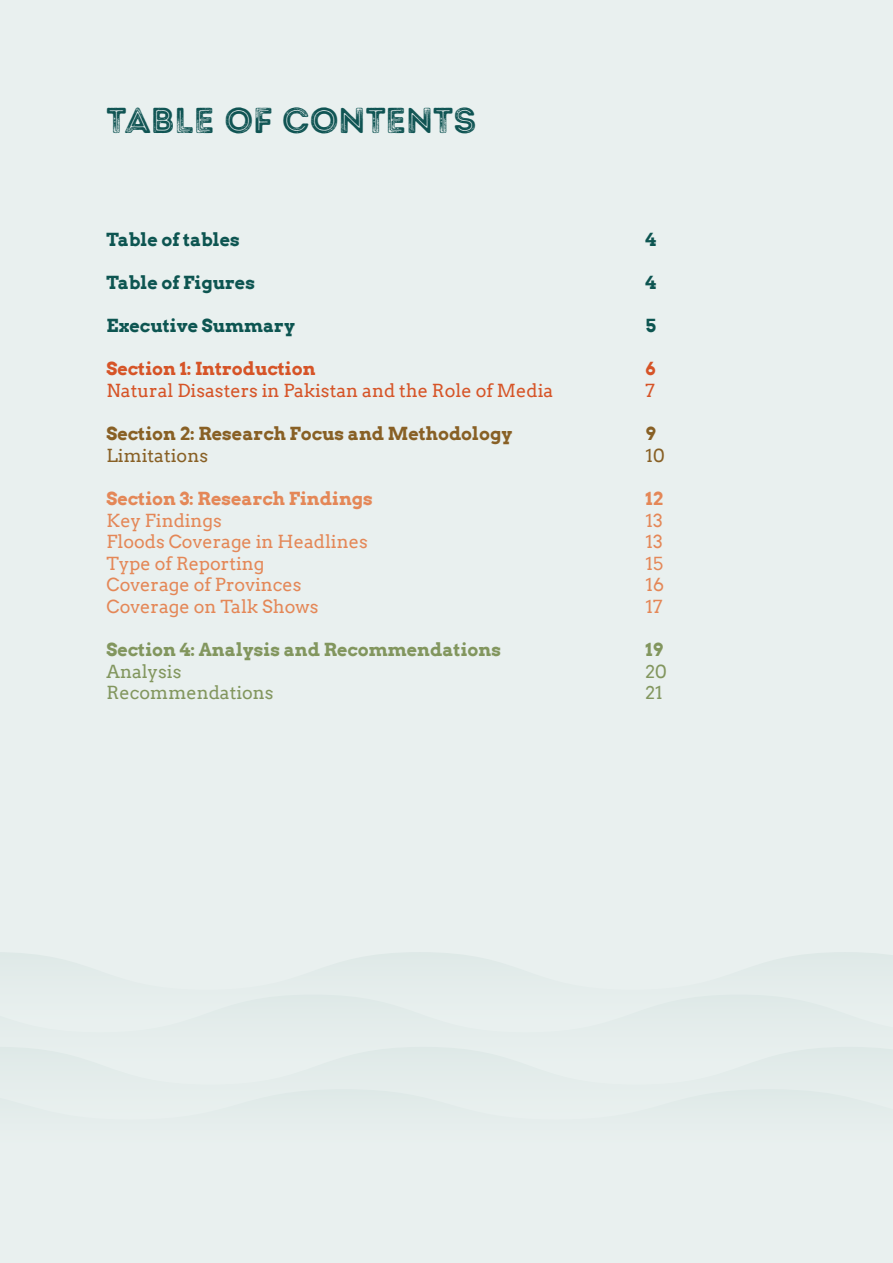
<style>
.page{position:relative;width:893px;height:1263px;background:#e9f0ef}
.page>*{position:absolute;margin:0;border:0;box-sizing:border-box;transform-origin:0 0}
.t1{font:36px "Intro Rust G Base 2 Line";color:#0f5453}
.t2{font:18px/21.6px "Arvo";color:#e48757}
.t3{font:700 18px "Arvo";color:#0d5551}
.t4{font:18px "Arvo";color:#d65427}
.t5{font:700 18px "Arvo";color:#886025}
.t6{font:700 18px "Arvo";color:#82965e}
.t7{font:700 18px "Arvo";color:#e48757}
.t8{font:18px/21.6px "Arvo";color:#82965e}
.t9{font:700 18px "Arvo";color:#d65427}
.t10{font:18px "Arvo";color:#886025}
</style>
<div class="page">
<h1 class="t1" style="left:107px;top:98px;width:371px">TABLE OF CONTENTS</h1>
<p class="t3" style="left:107px;top:228px;width:135px">Table of tables</p>
<p class="t3" style="left:107px;top:271px;width:150px">Table of Figures</p>
<p class="t3" style="left:107px;top:314px;width:190px">Executive Summary</p>
<p class="t9" style="left:107px;top:357px;width:211px">Section 1: Introduction</p>
<p class="t4" style="left:107px;top:380px;width:448px">Natural Disasters in Pakistan and the Role of Media</p>
<p class="t5" style="left:107px;top:422px;width:407px">Section 2: Research Focus and Methodology</p>
<p class="t10" style="left:107px;top:444px;width:103px">Limitations</p>
<p class="t7" style="left:107px;top:487px;width:268px">Section 3: Research Findings</p>
<p class="t2" style="left:107px;top:509px;width:263px">Key Findings<br>Floods Coverage in Headlines<br>Type of Reporting<br>Coverage of Provinces<br>Coverage on Talk Shows</p>
<p class="t6" style="left:107px;top:638px;width:396px">Section 4: Analysis and Recommendations</p>
<p class="t8" style="left:107px;top:660px;width:169px">Analysis<br>Recommendations</p>
<p class="t3" style="left:646px;top:228px;width:12px">4</p>
<p class="t3" style="left:646px;top:271px;width:12px">4</p>
<p class="t3" style="left:646px;top:314px;width:12px">5</p>
<p class="t9" style="left:646px;top:357px;width:12px">6</p>
<p class="t4" style="left:646px;top:380px;width:11px">7</p>
<p class="t5" style="left:646px;top:422px;width:12px">9</p>
<p class="t10" style="left:646px;top:444px;width:21px">10</p>
<p class="t7" style="left:646px;top:487px;width:19px">12</p>
<p class="t2" style="left:646px;top:509px;width:20px;text-align:justify">13<br>13<br>15<br>16<br>17</p>
<p class="t6" style="left:646px;top:638px;width:19px">19</p>
<p class="t8" style="left:646px;top:660px;width:23px">20<br>21</p>
</div>
